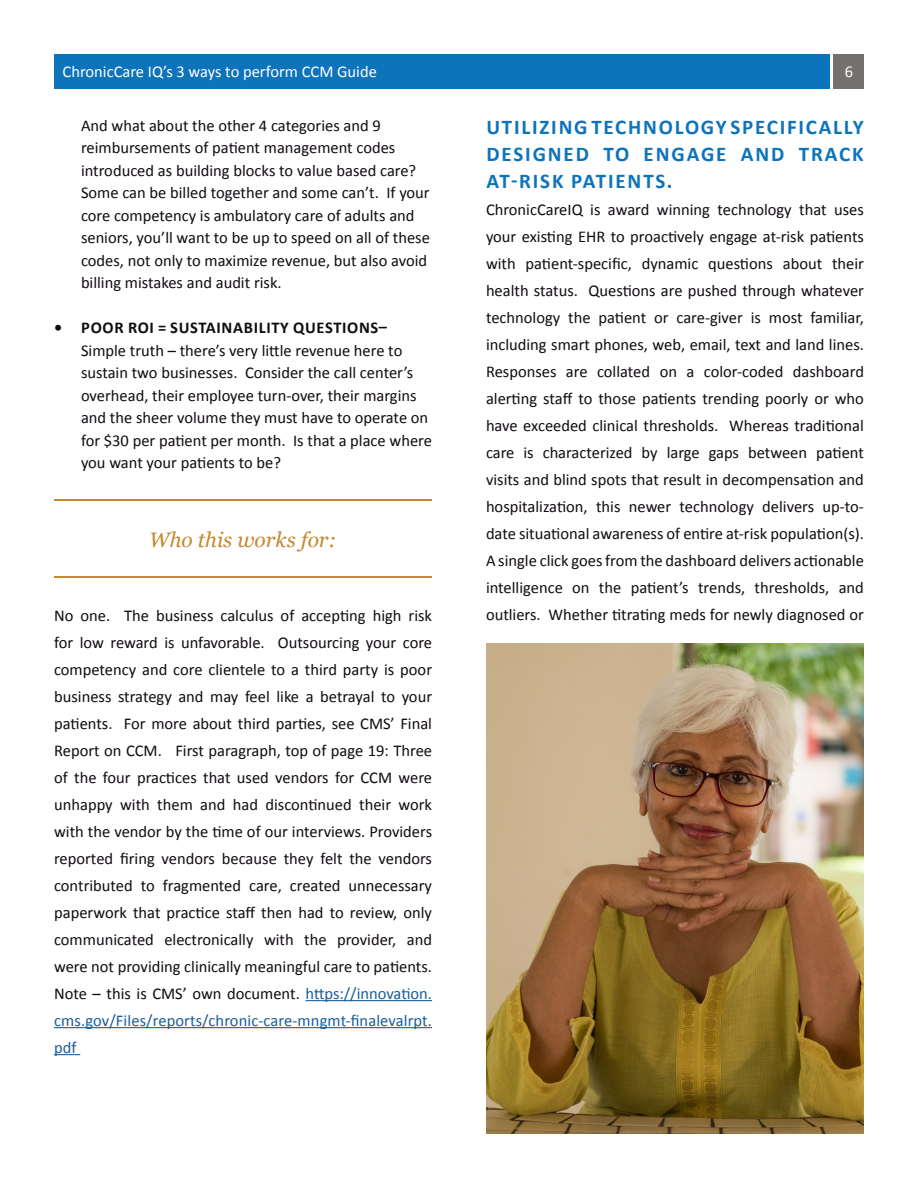
<style>
.page{position:relative;width:918px;height:1188px;background:#fff}
.page>*{position:absolute;margin:0;border:0;box-sizing:border-box;transform-origin:0 0}
.t1{font:700 21px/27px "Calibri";letter-spacing:.09em;color:#0d73bb;text-align:justify}
.t2{font:italic 21px "Georgia";color:#c4882e}
.t3{font:16.5px/27px "Calibri";color:#110b12}
.t4{font:16.5px "Calibri";color:#fff}
.s1{font-weight:700}
.s2{color:#175d9e}
</style>
<div class="page">
<div style="left:54px;top:54px;width:776px;height:34px;background:#0d73bb"></div>
<div style="left:834px;top:54px;width:30px;height:34px;background:#747170"></div>
<hr style="left:305px;top:1000px;width:127px;height:1px;background:#175d9e">
<hr style="left:54px;top:1027px;width:378px;height:1px;background:#175d9e">
<svg style="left:54px;top:1054px;width:26px;height:1px"></svg>
<hr style="left:54px;top:499px;width:378px;height:2px;background:#c4882e">
<hr style="left:54px;top:577px;width:378px;height:1px;background:#c4882e">
<img style="left:486px;top:644px;width:378px;height:490px">
<p class="t4" style="left:63px;top:60px;width:316px">ChronicCare IQ’s 3 ways to perform CCM Guide</p>
<p class="t4" style="left:845px;top:60px;width:10px">6</p>
<p class="t3" style="left:81px;top:113px;width:350px;line-height:22.5px">And what about the other 4 categories and 9 reimbursements of patient management codes introduced as building blocks to value based care?<br>Some can be billed together and some can’t. If your core competency is ambulatory care of adults and seniors, you’ll want to be up to speed on all of these codes, not only to maximize revenue, but also avoid billing mistakes and audit risk.</p>
<p class="t3" style="left:81px;top:316px;width:353px;line-height:22.5px;text-indent:-27px"><span class="s1">• POOR ROI = SUSTAINABILITY QUESTIONS– </span>Simple truth – there’s very little revenue here to sustain two businesses. Consider the call center’s overhead, their employee turn-over, their margins and the sheer volume they must have to operate on for $30 per patient per month. Is that a place where you want your patients to be?</p>
<p class="t2" style="left:149px;top:524px;width:189px">Who this works for:</p>
<p class="t3" style="left:54px;top:601px;width:380px;text-align:justify">No one. The business calculus of accepting high risk for low reward is unfavorable. Outsourcing your core competency and core clientele to a third party is poor business strategy and may feel like a betrayal to your patients. For more about third parties, see CMS’ Final Report on CCM. First paragraph, top of page 19: Three of the four practices that used vendors for CCM were unhappy with them and had discontinued their work with the vendor by the time of our interviews. Providers reported firing vendors because they felt the vendors contributed to fragmented care, created unnecessary paperwork that practice staff then had to review, only communicated electronically with the provider, and were not providing clinically meaningful care to patients.<br>Note – this is CMS’ own document. <span class="s2">https://innovation. cms.gov/Files/reports/chronic-care-mngmt-finalevalrpt. pdf</span></p>
<p class="t1" style="left:486px;top:113px;width:379px">UTILIZING TECHNOLOGY SPECIFICALLY DESIGNED TO ENGAGE AND TRACK AT-RISK PATIENTS.</p>
<p class="t3" style="left:486px;top:196px;width:380px;text-align:justify">ChronicCareIQ is award winning technology that uses your existing EHR to proactively engage at-risk patients with patient-specific, dynamic questions about their health status. Questions are pushed through whatever technology the patient or care-giver is most familiar, including smart phones, web, email, text and land lines.<br>Responses are collated on a color-coded dashboard alerting staff to those patients trending poorly or who have exceeded clinical thresholds. Whereas traditional care is characterized by large gaps between patient visits and blind spots that result in decompensation and hospitalization, this newer technology delivers up-to&shy;date situational awareness of entire at-risk population(s).<br>A single click goes from the dashboard delivers actionable intelligence on the patient’s trends, thresholds, and outliers. Whether titrating meds for newly diagnosed or</p>
</div>
